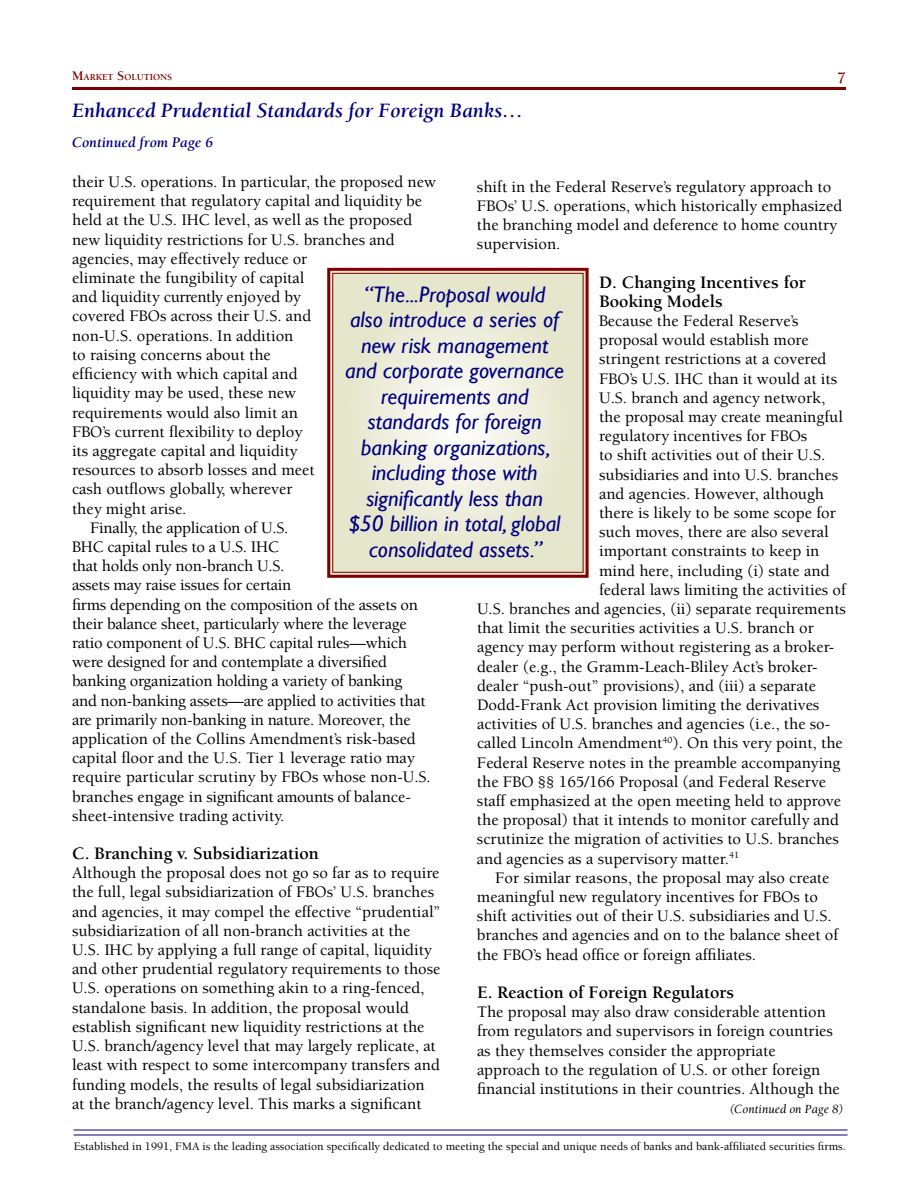
<style>
.page{position:relative;width:918px;height:1188px;background:#fff}
.page>*{position:absolute;margin:0;border:0;box-sizing:border-box;transform-origin:0 0}
.t1{font:italic 22.5px/25.5px "Gill Sans";color:#000080;text-align:center}
.t2{font:italic 700 21px "Berkeley";color:#000080}
.t3{font:700 18px/19.2px "Berkeley";color:#000}
.t4{font:500 16.5px/19.2px "Berkeley";color:#000}
.t5{font:700 16.5px "Berkeley";color:#800000}
.t6{font:italic 700 15px "Berkeley";color:#000080}
.t7{font:italic 12.75px "Berkeley";color:#000}
.t8{font:500 11.7px "Berkeley";color:#000}
.t9{font:700 9.45px "Berkeley";color:#800000}
.s1{font-size:13.5px}
</style>
<div class="page">
<hr style="left:72px;top:87px;width:774px;height:3px;background:#800000">
<hr style="left:74px;top:1129px;width:774px;height:2px;background:#000080">
<hr style="left:74px;top:1134px;width:774px;height:2px;background:#000080">
<svg style="left:327px;top:267px;width:262px;height:311px;background:#e6e0cd"></svg>
<div style="left:332px;top:273px;width:252px;height:300px;border:1px solid #800000"></div>
<p class="t9" style="left:72px;top:72px;width:101px"><span class="s1">M</span>ARKET <span class="s1">S</span>OLUTIONS</p>
<p class="t5" style="left:837px;top:69px;width:10px">7</p>
<p class="t2" style="left:72px;top:99px;width:453px">Enhanced Prudential Standards for Foreign Banks…</p>
<p class="t6" style="left:72px;top:134px;width:143px">Continued from Page 6</p>
<p class="t4" style="left:72px;top:173px;width:366px">their U.S. operations. In particular, the proposed new</p>
<p class="t4" style="left:72px;top:192px;width:352px">requirement that regulatory capital and liquidity be</p>
<p class="t4" style="left:72px;top:211px;width:342px">held at the U.S. IHC level, as well as the proposed</p>
<p class="t4" style="left:72px;top:230px;width:324px">new liquidity restrictions for U.S. branches and</p>
<p class="t4" style="left:72px;top:249px;width:237px">agencies, may effectively reduce or</p>
<p class="t4" style="left:72px;top:269px;width:234px">eliminate the fungibility of capital</p>
<p class="t4" style="left:72px;top:288px;width:231px">and liquidity currently enjoyed by</p>
<p class="t4" style="left:72px;top:307px;width:241px">covered FBOs across their U.S. and</p>
<p class="t4" style="left:72px;top:326px;width:223px">non-U.S. operations. In addition</p>
<p class="t4" style="left:72px;top:345px;width:200px">to raising concerns about the</p>
<p class="t4" style="left:72px;top:365px;width:227px">efficiency with which capital and</p>
<p class="t4" style="left:72px;top:384px;width:226px">liquidity may be used, these new</p>
<p class="t4" style="left:72px;top:403px;width:227px">requirements would also limit an</p>
<p class="t4" style="left:72px;top:422px;width:232px">FBO’s current flexibility to deploy</p>
<p class="t4" style="left:72px;top:441px;width:227px">its aggregate capital and liquidity</p>
<p class="t4" style="left:72px;top:461px;width:244px">resources to absorb losses and meet</p>
<p class="t4" style="left:72px;top:480px;width:222px">cash outflows globally, wherever</p>
<p class="t4" style="left:72px;top:499px;width:116px">they might arise.</p>
<p class="t4" style="left:90px;top:518px;width:200px">Finally, the application of U.S.</p>
<p class="t4" style="left:72px;top:538px;width:209px">BHC capital rules to a U.S. IHC</p>
<p class="t4" style="left:72px;top:557px;width:214px">that holds only non-branch U.S.</p>
<p class="t4" style="left:72px;top:576px;width:221px">assets may raise issues for certain</p>
<p class="t4" style="left:72px;top:595px;width:348px">firms depending on the composition of the assets on</p>
<p class="t4" style="left:72px;top:614px;width:336px">their balance sheet, particularly where the leverage</p>
<p class="t4" style="left:72px;top:634px;width:336px">ratio component of U.S. BHC capital rules—which</p>
<p class="t4" style="left:72px;top:653px;width:317px">were designed for and contemplate a diversified</p>
<p class="t4" style="left:72px;top:672px;width:332px">banking organization holding a variety of banking</p>
<p class="t4" style="left:72px;top:691px;width:355px">and non-banking assets—are applied to activities that</p>
<p class="t4" style="left:72px;top:710px;width:340px">are primarily non-banking in nature. Moreover, the</p>
<p class="t4" style="left:72px;top:730px;width:345px">application of the Collins Amendment’s risk-based</p>
<p class="t4" style="left:72px;top:749px;width:345px">capital floor and the U.S. Tier 1 leverage ratio may</p>
<p class="t4" style="left:72px;top:768px;width:360px">require particular scrutiny by FBOs whose non-U.S.</p>
<p class="t4" style="left:72px;top:787px;width:340px">branches engage in significant amounts of balance-</p>
<p class="t4" style="left:72px;top:806px;width:214px">sheet-intensive trading activity.</p>
<p class="t3" style="left:72px;top:844px;width:248px">C. Branching v. Subsidiarization</p>
<p class="t4" style="left:72px;top:864px;width:370px">Although the proposal does not go so far as to require the full, legal subsidiarization of FBOs’ U.S. branches and agencies, it may compel the effective “prudential” subsidiarization of all non-branch activities at the U.S. IHC by applying a full range of capital, liquidity and other prudential regulatory requirements to those U.S. operations on something akin to a ring-fenced, standalone basis. In addition, the proposal would establish significant new liquidity restrictions at the U.S. branch/agency level that may largely replicate, at least with respect to some intercompany transfers and funding models, the results of legal subsidiarization at the branch/agency level. This marks a significant</p>
<p class="t4" style="left:477px;top:177px;width:367px">shift in the Federal Reserve’s regulatory approach to FBOs’ U.S. operations, which historically emphasized the branching model and deference to home country supervision.</p>
<p class="t3" style="left:599px;top:273px;width:208px">D. Changing Incentives for<br>Booking Models</p>
<p class="t4" style="left:599px;top:311px;width:201px">Because the Federal Reserve’s</p>
<p class="t4" style="left:599px;top:331px;width:211px">proposal would establish more</p>
<p class="t4" style="left:599px;top:350px;width:229px">stringent restrictions at a covered</p>
<p class="t4" style="left:599px;top:369px;width:240px">FBO’s U.S. IHC than it would at its</p>
<p class="t4" style="left:599px;top:388px;width:228px">U.S. branch and agency network,</p>
<p class="t4" style="left:599px;top:408px;width:245px">the proposal may create meaningful</p>
<p class="t4" style="left:599px;top:427px;width:210px">regulatory incentives for FBOs</p>
<p class="t4" style="left:599px;top:446px;width:228px">to shift activities out of their U.S.</p>
<p class="t4" style="left:599px;top:465px;width:241px">subsidiaries and into U.S. branches</p>
<p class="t4" style="left:599px;top:484px;width:226px">and agencies. However, although</p>
<p class="t4" style="left:599px;top:504px;width:238px">there is likely to be some scope for</p>
<p class="t4" style="left:599px;top:523px;width:231px">such moves, there are also several</p>
<p class="t4" style="left:599px;top:542px;width:222px">important constraints to keep in</p>
<p class="t4" style="left:599px;top:561px;width:232px">mind here, including (i) state and</p>
<p class="t4" style="left:599px;top:580px;width:248px">federal laws limiting the activities of</p>
<p class="t4" style="left:477px;top:600px;width:371px">U.S. branches and agencies, (ii) separate requirements</p>
<p class="t4" style="left:477px;top:619px;width:339px">that limit the securities activities a U.S. branch or</p>
<p class="t4" style="left:477px;top:638px;width:359px">agency may perform without registering as a broker-</p>
<p class="t4" style="left:477px;top:657px;width:342px">dealer (e.g., the Gramm-Leach-Bliley Act’s broker-</p>
<p class="t4" style="left:477px;top:676px;width:341px">dealer “push-out” provisions), and (iii) a separate</p>
<p class="t4" style="left:477px;top:696px;width:344px">Dodd-Frank Act provision limiting the derivatives</p>
<p class="t4" style="left:477px;top:715px;width:355px">activities of U.S. branches and agencies (i.e., the so-</p>
<p class="t4" style="left:477px;top:734px;width:367px">called Lincoln Amendment<sup>40</sup>). On this very point, the</p>
<p class="t4" style="left:477px;top:753px;width:365px">Federal Reserve notes in the preamble accompanying</p>
<p class="t4" style="left:477px;top:772px;width:351px">the FBO §§ 165/166 Proposal (and Federal Reserve</p>
<p class="t4" style="left:477px;top:792px;width:366px">staff emphasized at the open meeting held to approve</p>
<p class="t4" style="left:477px;top:811px;width:363px">the proposal) that it intends to monitor carefully and</p>
<p class="t4" style="left:477px;top:830px;width:363px">scrutinize the migration of activities to U.S. branches</p>
<p class="t4" style="left:477px;top:849px;width:264px">and agencies as a supervisory matter.<sup>41</sup></p>
<p class="t4" style="left:495px;top:868px;width:336px">For similar reasons, the proposal may also create</p>
<p class="t4" style="left:477px;top:888px;width:342px">meaningful new regulatory incentives for FBOs to</p>
<p class="t4" style="left:477px;top:907px;width:356px">shift activities out of their U.S. subsidiaries and U.S.</p>
<p class="t4" style="left:477px;top:926px;width:363px">branches and agencies and on to the balance sheet of</p>
<p class="t4" style="left:477px;top:945px;width:281px">the FBO’s head office or foreign affiliates.</p>
<p class="t3" style="left:477px;top:983px;width:259px">E. Reaction of Foreign Regulators</p>
<p class="t4" style="left:477px;top:1003px;width:364px">The proposal may also draw considerable attention from regulators and supervisors in foreign countries as they themselves consider the appropriate approach to the regulation of U.S. or other foreign financial institutions in their countries. Although the</p>
<p class="t7" style="left:729px;top:1102px;width:116px">(Continued on Page 8)</p>
<p class="t1" style="left:345px;top:282px;width:220px">“The...Proposal would also introduce a series of new risk management and corporate governance requirements and standards for foreign banking organizations, including those with significantly less than<br>$50 billion in total, global consolidated assets.”</p>
<p class="t8" style="left:74px;top:1140px;width:774px">Established in 1991, FMA is the leading association specifically dedicated to meeting the special and unique needs of banks and bank-affiliated securities firms.</p>
</div>
